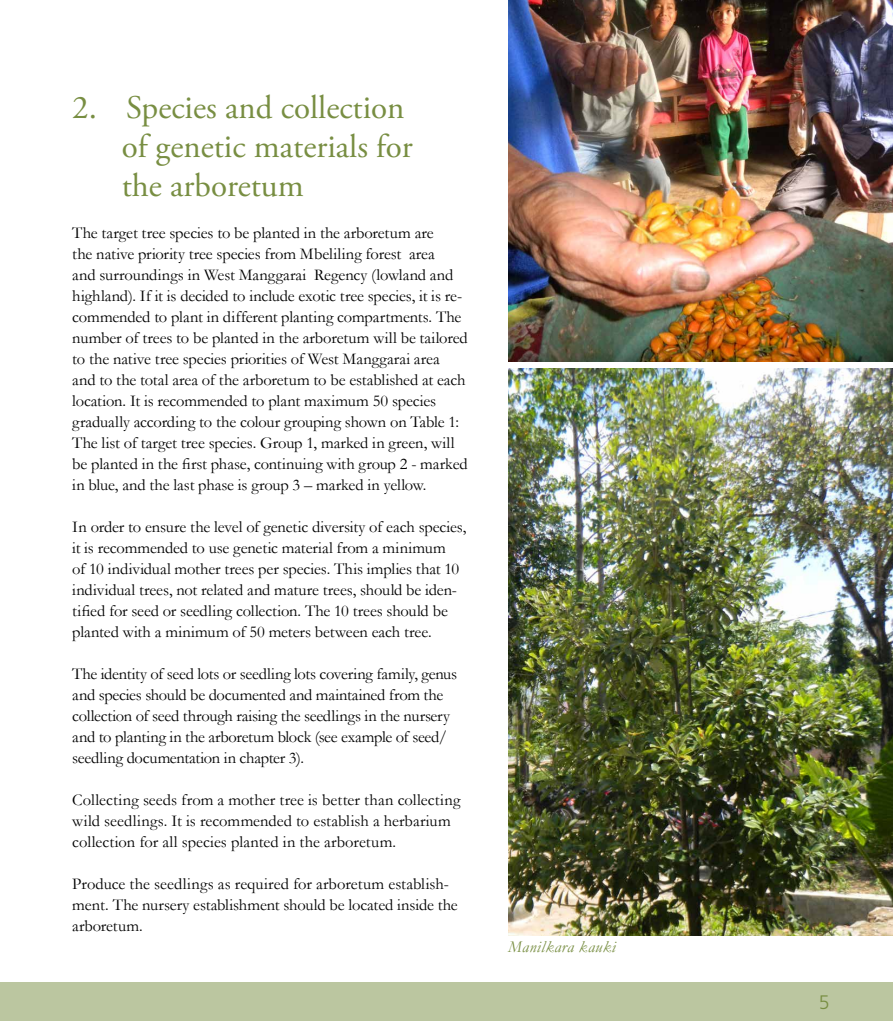
<style>
.page{position:relative;width:893px;height:1021px;background:#fff}
.page>*{position:absolute;margin:0;border:0;box-sizing:border-box;transform-origin:0 0}
.t1{font:33px/39px "Adobe Garamond Pro";color:#788e42}
.t2{font:300 19.5px "Frutiger LT Std";color:#788e42}
.t3{font:16.5px/21px "Garamond";letter-spacing:-.005em;color:#000}
.t4{font:italic 16.5px "Garamond";letter-spacing:.03em;color:#788e42}
</style>
<div class="page">
<div style="left:0;top:981px;width:893px;height:39px;background:#bbc6a0"></div>
<img style="left:508px;top:369px;width:385px;height:566px">
<img style="left:508px;top:0;width:385px;height:361px">
<h1 class="t1" style="left:122px;top:89px;width:292px;text-indent:-49px">2. Species and collection of genetic materials for the arboretum</h1>
<p class="t3" style="left:72px;top:221px;width:397px">The target tree species to be planted in the arboretum are<br>the native priority tree species from Mbeliling forest area<br>and surroundings in West Manggarai Regency (lowland and highland). If it is decided to include exotic tree species, it is re&shy;commended to plant in different planting compartments. The number of trees to be planted in the arboretum will be tailored to the native tree species priorities of West Manggarai area<br>and to the total area of the arboretum to be established at each location. It is recommended to plant maximum 50 species gradually according to the colour grouping shown on Table 1:<br>The list of target tree species. Group 1, marked in green, will be planted in the first phase, continuing with group 2 - marked in blue, and the last phase is group 3 – marked in yellow.</p>
<p class="t3" style="left:72px;top:515px;width:396px">In order to ensure the level of genetic diversity of each species, it is recommended to use genetic material from a minimum<br>of 10 individual mother trees per species. This implies that 10 individual trees, not related and mature trees, should be iden&shy;tified for seed or seedling collection. The 10 trees should be planted with a minimum of 50 meters between each tree.</p>
<p class="t3" style="left:72px;top:662px;width:386px">The identity of seed lots or seedling lots covering family, genus and species should be documented and maintained from the collection of seed through raising the seedlings in the nursery and to planting in the arboretum block (see example of seed/ seedling documentation in chapter 3).</p>
<p class="t3" style="left:72px;top:788px;width:390px">Collecting seeds from a mother tree is better than collecting wild seedlings. It is recommended to establish a herbarium collection for all species planted in the arboretum.</p>
<p class="t3" style="left:72px;top:872px;width:387px">Produce the seedlings as required for arboretum establish&shy;ment. The nursery establishment should be located inside the arboretum.</p>
<p class="t4" style="left:508px;top:935px;width:109px">Manilkara kauki</p>
<p class="t2" style="left:819px;top:991px;width:12px">5</p>
</div>
